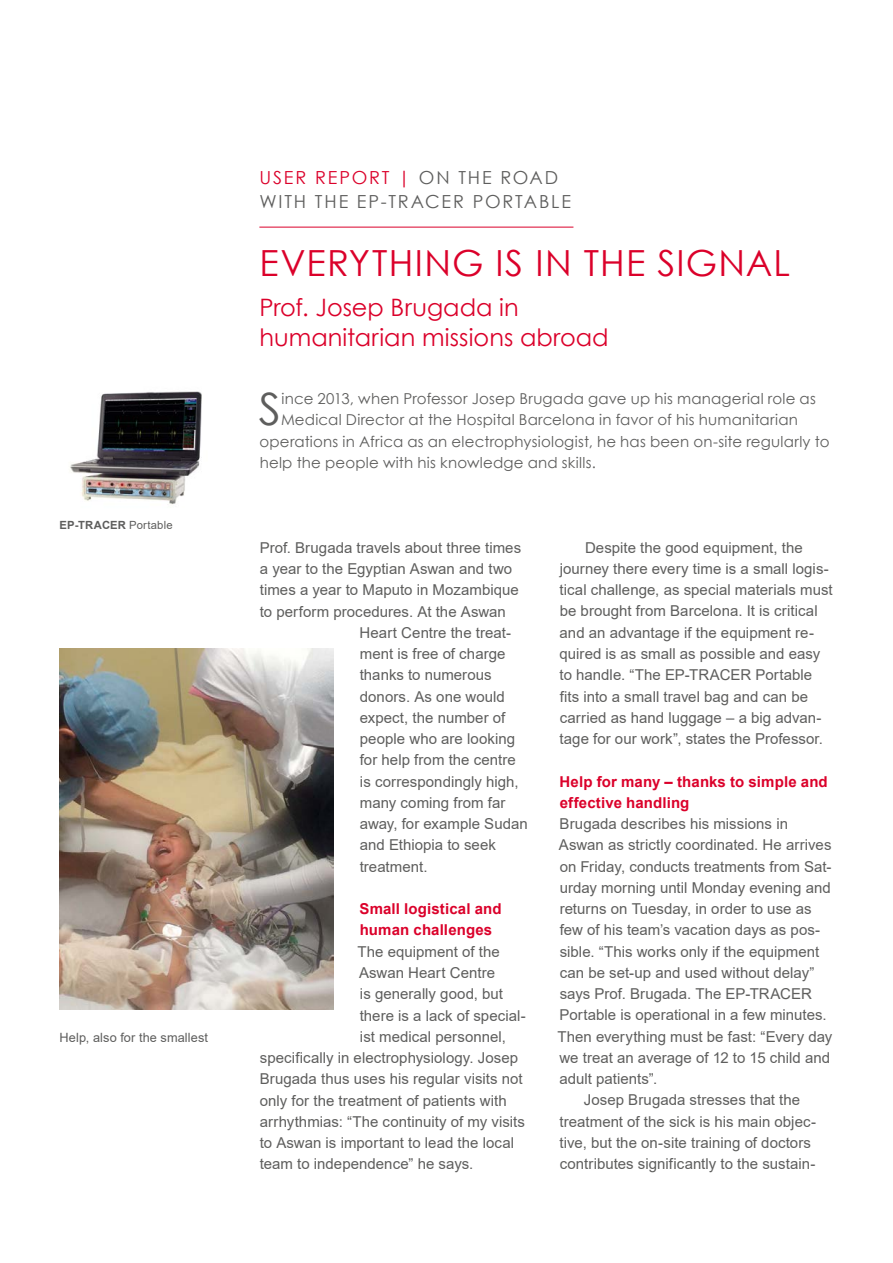
<style>
.page{position:relative;width:893px;height:1263px;background:#fff}
.page>*{position:absolute;margin:0;border:0;box-sizing:border-box;transform-origin:0 0}
.t1{font:44.55px "Century Gothic";color:#5e5e5d}
.t2{font:36px "Century Gothic";letter-spacing:.035em;color:#db012a}
.t3{font:24px/30px "Century Gothic";color:#db012a}
.t4{font:18px/24px "Century Gothic";letter-spacing:.105em;color:#5e5e5d}
.t5{font:15px/21.3px "Arial";letter-spacing:.005em;color:#5e5e5d}
.t6{font:15px "Century Gothic";letter-spacing:.015em;color:#5e5e5d}
.t7{font:700 15px/21px "Arial";letter-spacing:.01em;color:#db012a}
.t8{font:12.75px "Arial";letter-spacing:.01em;color:#5e5e5d}
.t9{font:700 11.25px "Arial";letter-spacing:.015em;color:#5e5e5d}
.s1{font-weight:400}
.s2{color:#db012a}
</style>
<div class="page">
<img style="left:60px;top:648px;width:274px;height:362px">
<img style="left:70px;top:391px;width:132px;height:114px">
<hr style="left:259px;top:227px;width:314px;height:1px;background:#db012a">
<p class="t9" style="left:60px;top:517px;width:115px">EP-TRACER <span class="s1">Portable</span></p>
<p class="t8" style="left:60px;top:1028px;width:150px">Help, also for the smallest</p>
<p class="t4" style="left:259px;top:165px;width:313px"><span class="s2">USER REPORT |</span> ON THE ROAD<br>WITH THE EP-TRACER PORTABLE</p>
<h2 class="t2" style="left:259px;top:237px;width:532px">EVERYTHING IS IN THE SIGNAL</h2>
<h3 class="t3" style="left:259px;top:292px;width:351px">Prof. Josep Brugada in humanitarian missions abroad</h3>
<h1 class="t1" style="left:259px;top:378px;width:24px">S</h1>
<p class="t6" style="left:282px;top:388px;width:536px">ince 2013, when Professor Josep Brugada gave up his managerial role as</p>
<p class="t6" style="left:281px;top:409px;width:518px">Medical Director at the Hospital Barcelona in favor of his humanitarian</p>
<p class="t6" style="left:260px;top:431px;width:571px">operations in Africa as an electrophysiologist, he has been on-site regularly to</p>
<p class="t6" style="left:260px;top:452px;width:338px">help the people with his knowledge and skills.</p>
<p class="t5" style="left:260px;top:537px;width:263px">Prof. Brugada travels about three times</p>
<p class="t5" style="left:260px;top:558px;width:254px">a year to the Egyptian Aswan and two</p>
<p class="t5" style="left:260px;top:579px;width:261px">times a year to Maputo in Mozambique</p>
<p class="t5" style="left:260px;top:600px;width:248px">to perform procedures. At the Aswan</p>
<p class="t5" style="left:360px;top:622px;width:153px">Heart Centre the treat-</p>
<p class="t5" style="left:360px;top:643px;width:147px">ment is free of charge</p>
<p class="t5" style="left:360px;top:664px;width:133px">thanks to numerous</p>
<p class="t5" style="left:360px;top:686px;width:146px">donors. As one would</p>
<p class="t5" style="left:360px;top:707px;width:147px">expect, the number of</p>
<p class="t5" style="left:360px;top:728px;width:157px">people who are looking</p>
<p class="t5" style="left:360px;top:749px;width:158px">for help from the centre</p>
<p class="t5" style="left:360px;top:771px;width:160px">is correspondingly high,</p>
<p class="t5" style="left:360px;top:792px;width:147px">many coming from far</p>
<p class="t5" style="left:360px;top:813px;width:170px">away, for example Sudan</p>
<p class="t5" style="left:360px;top:834px;width:138px">and Ethiopia to seek</p>
<p class="t5" style="left:360px;top:856px;width:69px">treatment.</p>
<p class="t7" style="left:360px;top:898px;width:144px">Small logistical and human challenges</p>
<p class="t5" style="left:358px;top:941px;width:144px">The equipment of the</p>
<p class="t5" style="left:359px;top:962px;width:138px">Aswan Heart Centre</p>
<p class="t5" style="left:360px;top:983px;width:145px">is generally good, but</p>
<p class="t5" style="left:360px;top:1004px;width:168px">there is a lack of special-</p>
<p class="t5" style="left:360px;top:1026px;width:148px">ist medical personnel,</p>
<p class="t5" style="left:260px;top:1047px;width:260px">specifically in electrophysiology. Josep</p>
<p class="t5" style="left:260px;top:1068px;width:264px">Brugada thus uses his regular visits not</p>
<p class="t5" style="left:260px;top:1089px;width:248px">only for the treatment of patients with</p>
<p class="t5" style="left:260px;top:1111px;width:267px">arrhythmias: “The continuity of my visits</p>
<p class="t5" style="left:260px;top:1132px;width:256px">to Aswan is important to lead the local</p>
<p class="t5" style="left:260px;top:1153px;width:215px">team to independence” he says.</p>
<p class="t5" style="left:560px;top:537px;width:275px;text-indent:25px">Despite the good equipment, the journey there every time is a small logis&shy;tical challenge, as special materials must be brought from Barcelona. It is critical and an advantage if the equipment re&shy;quired is as small as possible and easy to handle. “The EP-TRACER Portable fits into a small travel bag and can be carried as hand luggage – a big advan&shy;tage for our work”, states the Professor.</p>
<p class="t7" style="left:560px;top:771px;width:270px">Help for many – thanks to simple and effective handling</p>
<p class="t5" style="left:560px;top:813px;width:230px">Brugada describes his missions in</p>
<p class="t5" style="left:559px;top:834px;width:274px">Aswan as strictly coordinated. He arrives</p>
<p class="t5" style="left:560px;top:855px;width:273px">on Friday, conducts treatments from Sat-</p>
<p class="t5" style="left:560px;top:877px;width:273px">urday morning until Monday evening and</p>
<p class="t5" style="left:560px;top:898px;width:253px">returns on Tuesday, in order to use as</p>
<p class="t5" style="left:560px;top:919px;width:262px">few of his team’s vacation days as pos-</p>
<p class="t5" style="left:560px;top:940px;width:261px">sible. “This works only if the equipment</p>
<p class="t5" style="left:560px;top:962px;width:256px">can be set-up and used without delay”</p>
<p class="t5" style="left:560px;top:983px;width:254px">says Prof. Brugada. The EP-TRACER</p>
<p class="t5" style="left:559px;top:1004px;width:269px">Portable is operational in a few minutes.</p>
<p class="t5" style="left:557px;top:1026px;width:276px">Then everything must be fast: “Every day</p>
<p class="t5" style="left:560px;top:1047px;width:272px">we treat an average of 12 to 15 child and</p>
<p class="t5" style="left:560px;top:1068px;width:99px">adult patients”.</p>
<p class="t5" style="left:584px;top:1089px;width:218px">Josep Brugada stresses that the</p>
<p class="t5" style="left:560px;top:1111px;width:258px">treatment of the sick is his main objec-</p>
<p class="t5" style="left:560px;top:1132px;width:253px">tive, but the on-site training of doctors</p>
<p class="t5" style="left:560px;top:1153px;width:257px">contributes significantly to the sustain-</p>
</div>
